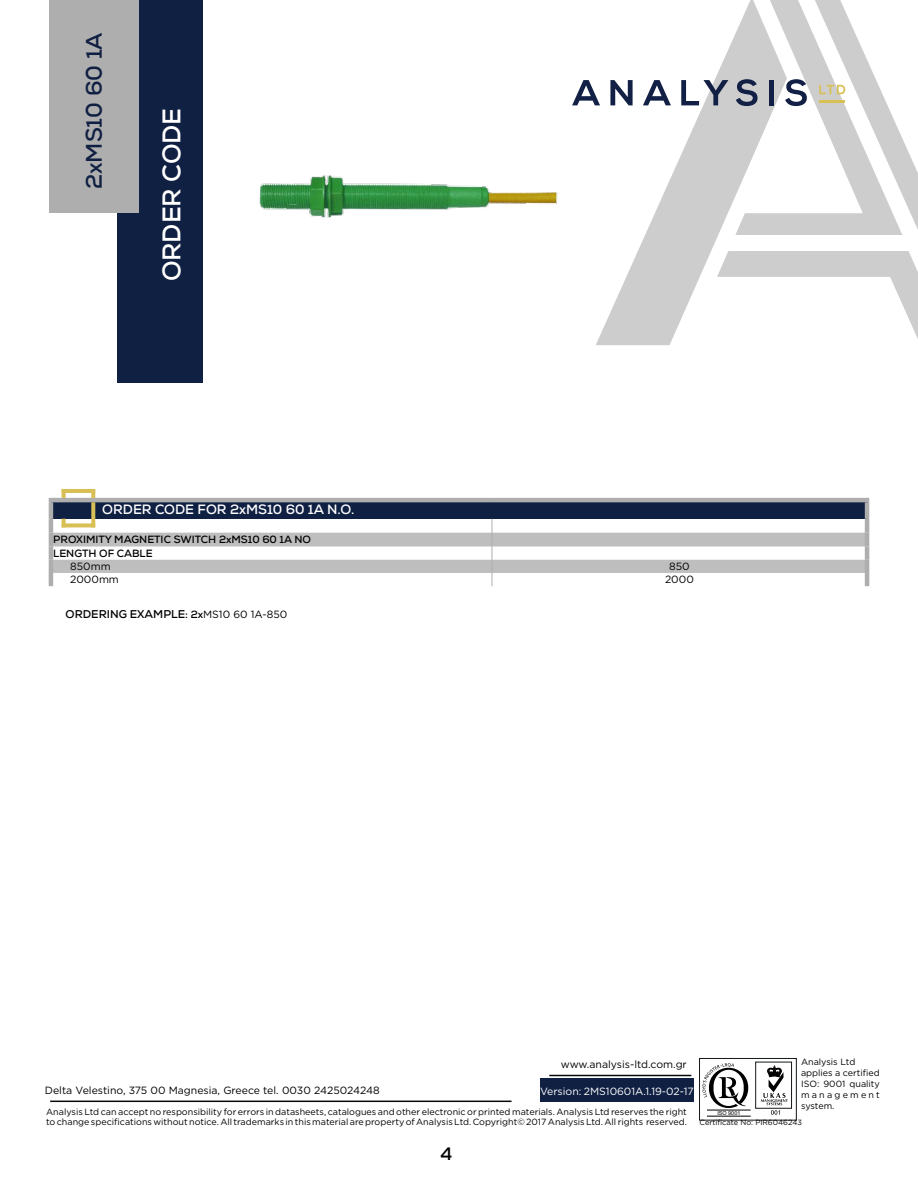
<style>
.page{position:relative;width:918px;height:1188px;background:#fff}
.page>*{position:absolute;margin:0;border:0;box-sizing:border-box;transform-origin:0 0}
.t1{font:700 25.5px "Nexa";color:#fff}
.t2{font:700 22.5px "Nexa";color:#102043}
.t3{font:700 18px "Nexa";color:#000}
.t4{font:700 13.5px "Nexa";color:#fff}
.t5{font:700 11.25px "Nexa";color:#000}
.t6{font:10.5px "Gotham";color:#000}
.t7{font:700 10.5px/13.8px "Nexa";color:#000}
.t8{font:10.5px "Gotham";color:#fff}
.t9{font:9px/10.8px "Gotham";color:#000}
.t10{font:7.5px "Gotham";color:#000}
.t11{font:5.4px "Arial";color:#000}
.s1{font-size:10.5px}
.s2{font-family:"Gotham";font-weight:400;font-size:10.5px}
</style>
<div class="page">
<div style="left:117px;top:0;width:85px;height:383px;background:#102043"></div>
<img style="left:259px;top:175px;width:299px;height:43px">
<svg style="left:596px;top:105px;width:85px;height:240px"></svg>
<div style="left:51px;top:500px;width:816px;height:19px;background:#102043"></div>
<hr style="left:49px;top:519px;width:4px;height:14px;background:#aeaeae">
<hr style="left:865px;top:519px;width:4px;height:14px;background:#aeaeae">
<hr style="left:49px;top:533px;width:4px;height:14px;background:#aeaeae">
<hr style="left:865px;top:533px;width:4px;height:14px;background:#aeaeae">
<hr style="left:49px;top:547px;width:4px;height:13px;background:#aeaeae">
<hr style="left:865px;top:547px;width:4px;height:13px;background:#aeaeae">
<hr style="left:49px;top:560px;width:4px;height:13px;background:#aeaeae">
<hr style="left:865px;top:560px;width:4px;height:13px;background:#aeaeae">
<hr style="left:49px;top:573px;width:4px;height:13px;background:#aeaeae">
<hr style="left:865px;top:573px;width:4px;height:13px;background:#aeaeae">
<hr style="left:49px;top:498px;width:443px;height:4px;background:#aeaeae">
<hr style="left:49px;top:502px;width:4px;height:17px;background:#aeaeae">
<hr style="left:492px;top:498px;width:377px;height:4px;background:#aeaeae">
<hr style="left:865px;top:502px;width:4px;height:17px;background:#aeaeae">
<svg style="left:62px;top:493px;width:4px;height:5px"></svg>
<svg style="left:91px;top:493px;width:4px;height:5px"></svg>
<svg style="left:51px;top:519px;width:816px;height:67px"></svg>
<svg style="left:62px;top:523px;width:29px;height:4px"></svg>
<hr style="left:62px;top:489px;width:33px;height:4px;background:#d8bf56">
<svg style="left:91px;top:502px;width:4px;height:25px"></svg>
<div style="left:49px;top:0;width:90px;height:213px;background:#aeaeae"></div>
<hr style="left:50px;top:1101px;width:462px;height:1px;background:#070808">
<hr style="left:549px;top:1075px;width:142px;height:1px;background:#070808">
<div style="left:540px;top:1079px;width:154px;height:23px;background:#102043"></div>
<svg style="left:699px;top:1058px;width:98px;height:63px"></svg>
<svg style="left:572px;top:80px;width:28px;height:25px"></svg>
<svg style="left:610px;top:80px;width:23px;height:25px"></svg>
<svg style="left:643px;top:80px;width:28px;height:25px"></svg>
<svg style="left:681px;top:0;width:237px;height:339px"></svg>
<hr style="left:819px;top:100px;width:26px;height:3px;background:#d8c055">
<h2 class="t2" style="left:80px;top:189px;width:158px;rotate:-90deg">2xMS10 60 1A</h2>
<h1 class="t1" style="left:155px;top:281px;width:175px;rotate:-90deg">ORDER CODE</h1>
<h3 class="t4" style="left:102px;top:501px;width:254px">ORDER CODE FOR 2xMS10 60 1A N.O.</h3>
<p class="t7" style="left:53px;top:532px;width:259px">PROXIMITY MAGNETIC SWITCH 2xMS10 60 1A NO<br>LENGTH OF CABLE</p>
<p class="t6" style="left:70px;top:560px;width:42px">850mm</p>
<p class="t6" style="left:669px;top:560px;width:22px">850</p>
<p class="t6" style="left:70px;top:573px;width:50px">2000mm</p>
<p class="t6" style="left:665px;top:573px;width:30px">2000</p>
<p class="t5" style="left:66px;top:607px;width:223px">ORDERING EXAMPLE: <span class="s1">2x</span><span class="s2">MS10 60 1A-850</span></p>
<p class="t9" style="left:801px;top:1057px;width:80px">Analysis Ltd applies a certified<br>ISO: 9001 quality management system.</p>
<p class="t6" style="left:561px;top:1058px;width:128px">www.analysis-ltd.com.gr</p>
<p class="t6" style="left:45px;top:1084px;width:337px">Delta Velestino, 375 00 Magnesia, Greece tel. 0030 2425024248</p>
<p class="t8" style="left:540px;top:1084px;width:155px">Version: 2MS10601A.1.19-02-17</p>
<p class="t9" style="left:46px;top:1106px;width:642px">Analysis Ltd can accept no responsibility for errors in datasheets, catalogues and other electronic or printed materials. Analysis Ltd reserves the right to change specifications without notice. All trademarks in this material are property of Analysis Ltd. Copyright© 2017 Analysis Ltd. All rights reserved.</p>
<p class="t11" style="left:717px;top:1110px;width:25px">ISO 9001</p>
<p class="t10" style="left:700px;top:1117px;width:104px">Certificate No: PIR6046243</p>
<h3 class="t3" style="left:440px;top:1142px;width:13px">4</h3>
</div>
